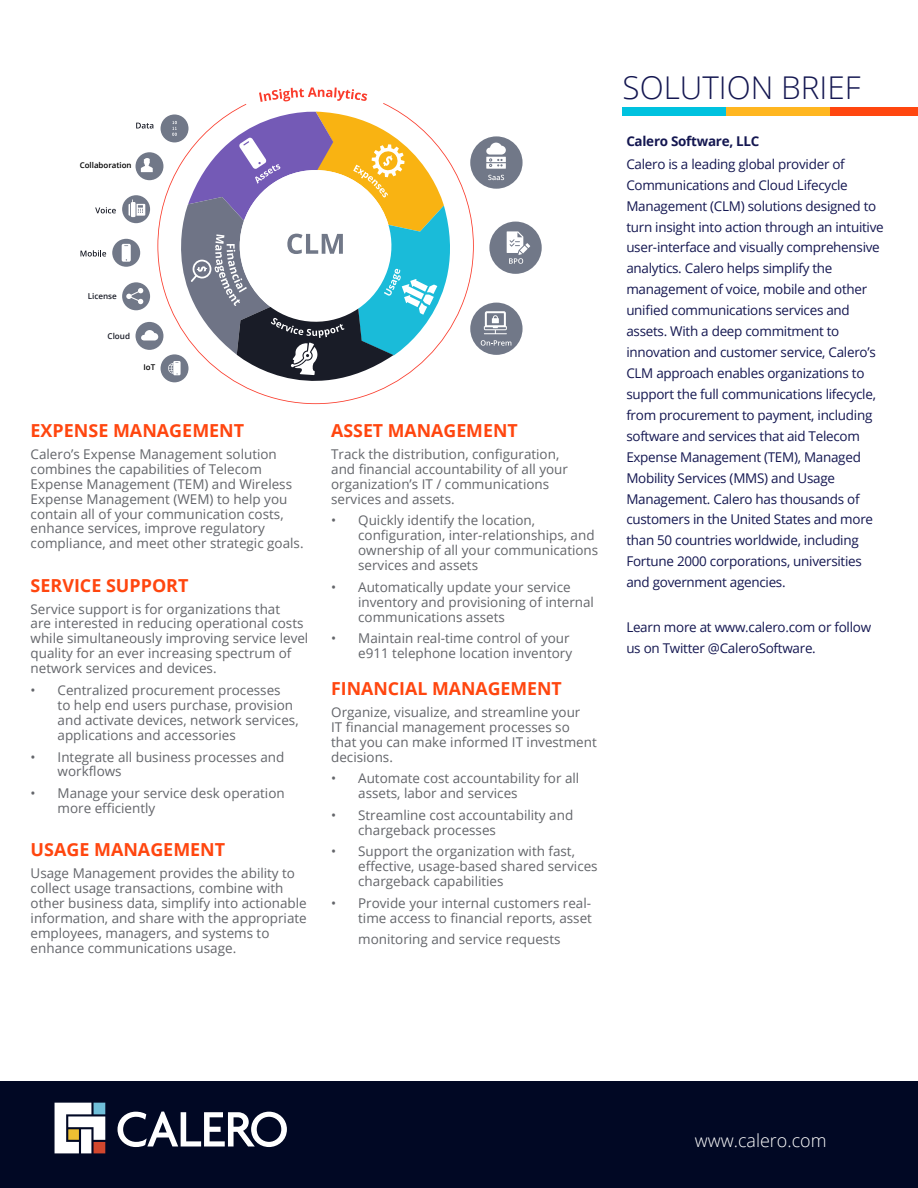
<style>
.page{position:relative;width:918px;height:1188px;background:#fff}
.page>*{position:absolute;margin:0;border:0;box-sizing:border-box;transform-origin:0 0}
.t1{font:300 31.35px "Open Sans";color:#141751}
.Paragraph_Style_1{font:700 18px "Open Sans";color:#ff460f}
.Body_Text{font:700 18px "Open Sans";color:#ff460f}
.Address_Text{font:300 18px "Open Sans";color:#fff}
.Body_Text-2{font:13.5px/15px "Open Sans";color:#63656a}
.Boilerplate_text{font:13.5px/20.9px "Open Sans";letter-spacing:-.02em;color:#141751}
.Paragraph_Style_1-2{font:13.5px/15px "Open Sans";color:#63656a}
.Boilerplate_Subheade{font:700 13.5px "Open Sans";letter-spacing:-.02em;color:#141751}
.t2{font:600 8.1px "Open Sans";color:#191c27}
.t3{font:600 7.95px "Open Sans";color:#000}
</style>
<div class="page">
<div style="left:829px;top:107px;width:89px;height:9px;background:#ff460f"></div>
<div style="left:726px;top:107px;width:103px;height:9px;background:#ffb620"></div>
<div style="left:623px;top:107px;width:103px;height:9px;background:#00c2df"></div>
<div style="left:0;top:1081px;width:918px;height:107px;background:#010824"></div>
<div style="left:470px;top:303px;width:53px;height:52px;background:#717888;border-radius:50%"></div>
<svg style="left:484px;top:311px;width:23px;height:23px"></svg>
<svg style="left:481px;top:340px;width:30px;height:6px"></svg>
<div style="left:489px;top:222px;width:53px;height:52px;background:#717888;border-radius:50%"></div>
<div style="left:470px;top:136px;width:53px;height:53px;background:#717888;border-radius:50%"></div>
<svg style="left:486px;top:143px;width:20px;height:26px"></svg>
<svg style="left:488px;top:175px;width:16px;height:5px"></svg>
<svg style="left:95px;top:207px;width:21px;height:6px"></svg>
<svg style="left:81px;top:250px;width:25px;height:7px"></svg>
<div style="left:112px;top:239px;width:28px;height:28px;background:#717888;border-radius:50%"></div>
<svg style="left:507px;top:231px;width:23px;height:33px"></svg>
<svg style="left:122px;top:87px;width:350px;height:318px"></svg>
<svg style="left:55px;top:1103px;width:50px;height:50px;background:#cfcbc9"></svg>
<svg style="left:118px;top:1112px;width:169px;height:35px"></svg>
<p class="t3" style="left:80px;top:160px;width:53px">Collaboration</p>
<p class="t2" style="left:88px;top:290px;width:31px">License</p>
<p class="t2" style="left:108px;top:330px;width:24px">Cloud</p>
<p class="t3" style="left:143px;top:362px;width:13px">IoT</p>
<p class="Body_Text" style="left:31px;top:418px;width:215px">EXPENSE MANAGEMENT</p>
<p class="Body_Text-2" style="left:31px;top:446px;width:274px">Calero’s Expense Management solution combines the capabilities of Telecom Expense Management (TEM) and Wireless Expense Management (WEM) to help you contain all of your communication costs, enhance services, improve regulatory compliance, and meet other strategic goals.</p>
<p class="Body_Text" style="left:31px;top:573px;width:159px">SERVICE SUPPORT</p>
<p class="Body_Text-2" style="left:31px;top:601px;width:279px">Service support is for organizations that<br>are interested in reducing operational costs while simultaneously improving service level quality for an ever increasing spectrum of network services and devices.</p>
<p class="Body_Text-2" style="left:58px;top:682px;width:243px;text-indent:-27px">• Centralized procurement processes<br>to help end users purchase, provision and activate devices, network services, applications and accessories</p>
<p class="Body_Text-2" style="left:58px;top:749px;width:228px;text-indent:-27px">• Integrate all business processes and workflows</p>
<p class="Body_Text-2" style="left:58px;top:785px;width:229px;text-indent:-27px">• Manage your service desk operation more efficiently</p>
<p class="Paragraph_Style_1" style="left:31px;top:837px;width:196px">USAGE MANAGEMENT</p>
<p class="Paragraph_Style_1-2" style="left:31px;top:865px;width:278px">Usage Management provides the ability to collect usage transactions, combine with other business data, simplify into actionable information, and share with the appropriate employees, managers, and systems to enhance communications usage.</p>
<p class="Paragraph_Style_1" style="left:331px;top:418px;width:188px">ASSET MANAGEMENT</p>
<p class="Paragraph_Style_1-2" style="left:331px;top:446px;width:238px">Track the distribution, configuration, and financial accountability of all your organization’s IT / communications services and assets.</p>
<p class="Body_Text-2" style="left:358px;top:513px;width:242px;text-indent:-27px">• Quickly identify the location, configuration, inter-relationships, and ownership of all your communications services and assets</p>
<p class="Body_Text-2" style="left:358px;top:579px;width:237px;text-indent:-27px">• Automatically update your service inventory and provisioning of internal communications assets</p>
<p class="Body_Text-2" style="left:331px;top:631px;width:243px;text-align:right">• Maintain real-time control of your e911 telephone location inventory</p>
<p class="Paragraph_Style_1" style="left:331px;top:676px;width:232px">FINANCIAL MANAGEMENT</p>
<p class="Paragraph_Style_1-2" style="left:331px;top:704px;width:267px">Organize, visualize, and streamline your<br>IT financial management processes so that you can make informed IT investment decisions.</p>
<p class="Body_Text-2" style="left:358px;top:770px;width:223px;text-indent:-27px">• Automate cost accountability for all assets, labor and services</p>
<p class="Body_Text-2" style="left:358px;top:807px;width:217px;text-indent:-27px">• Streamline cost accountability and chargeback processes</p>
<p class="Body_Text-2" style="left:358px;top:844px;width:241px;text-indent:-27px">• Support the organization with fast, effective, usage-based shared services chargeback capabilities</p>
<p class="Body_Text-2" style="left:331px;top:895px;width:262px;text-align:right">• Provide your internal customers real&shy;time access to financial reports, asset</p>
<p class="Body_Text-2" style="left:358px;top:931px;width:204px">monitoring and service requests</p>
<p class="t1" style="left:623px;top:67px;width:239px">SOLUTION BRIEF</p>
<p class="Boilerplate_Subheade" style="left:626px;top:132px;width:135px">Calero Software, LLC</p>
<p class="Boilerplate_text" style="left:626px;top:153px;width:259px">Calero is a leading global provider of Communications and Cloud Lifecycle Management (CLM) solutions designed to turn insight into action through an intuitive user-interface and visually comprehensive analytics. Calero helps simplify the management of voice, mobile and other unified communications services and assets. With a deep commitment to innovation and customer service, Calero’s CLM approach enables organizations to support the full communications lifecycle, from procurement to payment, including software and services that aid Telecom Expense Management (TEM), Managed Mobility Services (MMS) and Usage Management. Calero has thousands of customers in the United States and more than 50 countries worldwide, including Fortune 2000 corporations, universities and government agencies.</p>
<p class="Boilerplate_text" style="left:626px;top:616px;width:246px">Learn more at www.calero.com or follow us on Twitter @CaleroSoftware.</p>
<p class="Address_Text" style="left:695px;top:1128px;width:133px">www.calero.com</p>
</div>
